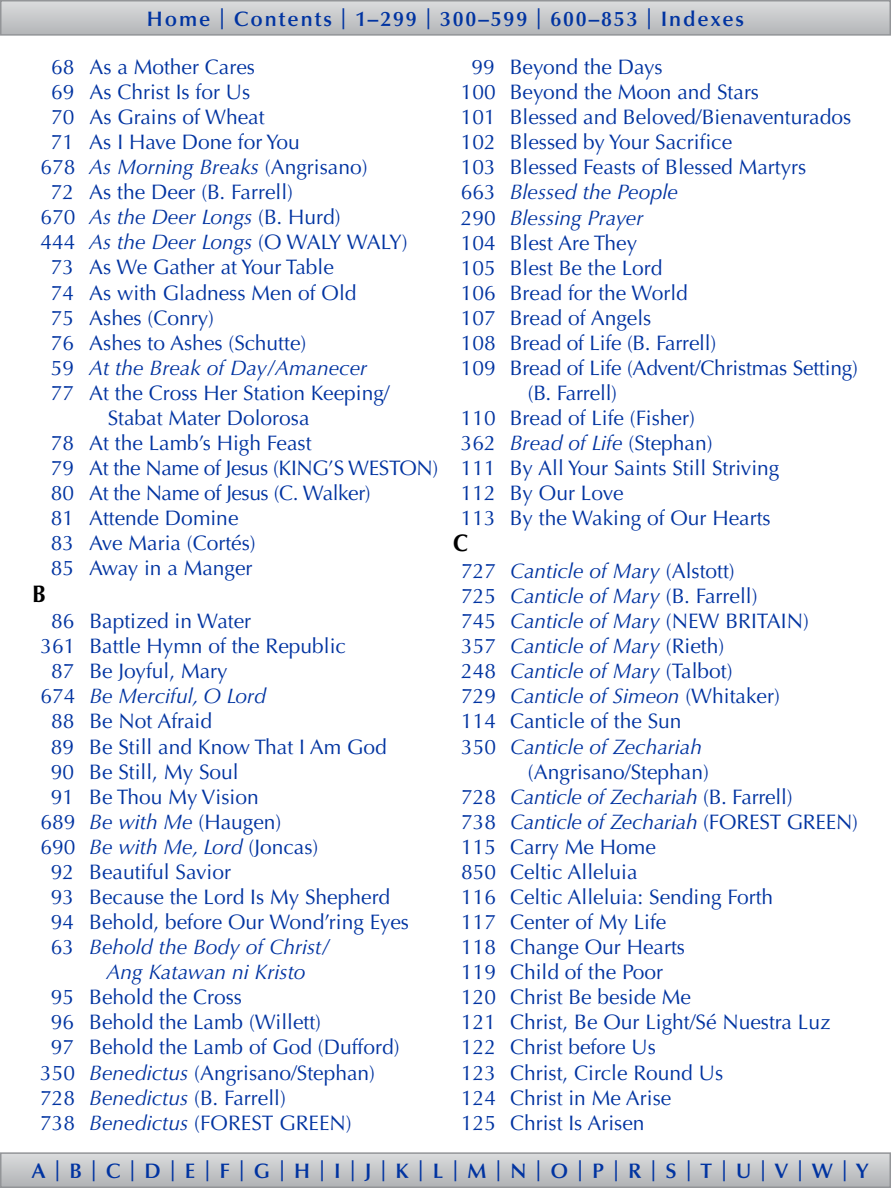
<style>
.page{position:relative;width:891px;height:1188px;background:#fff}
.page>*{position:absolute;margin:0;border:0;box-sizing:border-box;transform-origin:0 0}
.t1{font:700 24px "Optima LT Std";color:#000;scale:.94 1}
.t2{font:21px "Optima LT Std";color:#0033a1}
.t3{font:italic 21px "Optima LT Std";color:#0033a1}
.t4{font:600 21px "Optima LT Std";letter-spacing:.09em;color:#0033a1}
.t5{font:21px "Optima LT Std";letter-spacing:-.02em;color:#0033a1}
.t6{font:21px "Optima LT Std";letter-spacing:-.025em;color:#0033a1}
.s1{font-style:normal}
.s2{font-style:italic}
</style>
<div class="page">
<svg style="left:3px;top:3px;width:885px;height:30px;background:#c6c8ca"></svg>
<div style="left:0;top:0;width:891px;height:36px;border:2px solid #939598"></div>
<svg style="left:3px;top:1155px;width:885px;height:30px;background:#c5c7c9"></svg>
<div style="left:0;top:1152px;width:891px;height:36px;border:2px solid #939598"></div>
<p class="t4" style="left:147px;top:6px;width:599px">Home | Contents | 1–299 | 300–599 | 600–853 | Indexes</p>
<p class="t2" style="left:51px;top:55px;width:206px">68 As a Mother Cares</p>
<p class="t2" style="left:51px;top:80px;width:201px">69 As Christ Is for Us</p>
<p class="t2" style="left:51px;top:105px;width:215px">70 As Grains of Wheat</p>
<p class="t2" style="left:51px;top:130px;width:250px">71 As I Have Done for You</p>
<p class="t3" style="left:40px;top:155px;width:329px"><span class="s1">678</span> As Morning Breaks <span class="s1">(Angrisano)</span></p>
<p class="t2" style="left:51px;top:180px;width:244px">72 As the Deer (B. Farrell)</p>
<p class="t3" style="left:40px;top:205px;width:302px"><span class="s1">670</span> As the Deer Longs <span class="s1">(B. Hurd)</span></p>
<p class="t6" style="left:40px;top:230px;width:369px">444 <span class="s2">As the Deer Longs</span> (O WALY WALY)</p>
<p class="t2" style="left:51px;top:255px;width:284px">73 As We Gather at Your Table</p>
<p class="t2" style="left:51px;top:280px;width:307px">74 As with Gladness Men of Old</p>
<p class="t2" style="left:51px;top:305px;width:165px">75 Ashes (Conry)</p>
<p class="t2" style="left:51px;top:330px;width:257px">76 Ashes to Ashes (Schutte)</p>
<p class="t3" style="left:51px;top:355px;width:318px"><span class="s1">59</span> At the Break of Day/Amanecer</p>
<p class="t2" style="left:51px;top:381px;width:340px">77 At the Cross Her Station Keeping/</p>
<p class="t2" style="left:108px;top:406px;width:203px">Stabat Mater Dolorosa</p>
<p class="t2" style="left:51px;top:431px;width:262px">78 At the Lamb’s High Feast</p>
<p class="t5" style="left:51px;top:456px;width:389px">79 At the Name of Jesus (KING’S WESTON)</p>
<p class="t5" style="left:51px;top:481px;width:321px">80 At the Name of Jesus (C. Walker)</p>
<p class="t2" style="left:51px;top:506px;width:189px">81 Attende Domine</p>
<p class="t2" style="left:51px;top:531px;width:206px">83 Ave Maria (Cortés)</p>
<p class="t2" style="left:51px;top:556px;width:203px">85 Away in a Manger</p>
<p class="t1" style="left:32px;top:580px;width:16px">B</p>
<p class="t2" style="left:51px;top:609px;width:202px">86 Baptized in Water</p>
<p class="t2" style="left:40px;top:634px;width:307px">361 Battle Hymn of the Republic</p>
<p class="t2" style="left:51px;top:659px;width:178px">87 Be Joyful, Mary</p>
<p class="t3" style="left:40px;top:684px;width:227px"><span class="s1">674</span> Be Merciful, O Lord</p>
<p class="t2" style="left:51px;top:709px;width:163px">88 Be Not Afraid</p>
<p class="t2" style="left:51px;top:734px;width:337px">89 Be Still and Know That I Am God</p>
<p class="t2" style="left:51px;top:759px;width:189px">90 Be Still, My Soul</p>
<p class="t2" style="left:51px;top:784px;width:209px">91 Be Thou My Vision</p>
<p class="t2" style="left:40px;top:809px;width:243px">689 <span class="s2">Be with Me</span> (Haugen)</p>
<p class="t3" style="left:40px;top:834px;width:280px"><span class="s1">690</span> Be with Me, Lord <span class="s1">(Joncas)</span></p>
<p class="t2" style="left:51px;top:860px;width:182px">92 Beautiful Savior</p>
<p class="t2" style="left:51px;top:885px;width:341px">93 Because the Lord Is My Shepherd</p>
<p class="t2" style="left:51px;top:910px;width:360px">94 Behold, before Our Wond’ring Eyes</p>
<p class="t3" style="left:51px;top:935px;width:280px"><span class="s1">63</span> Behold the Body of Christ/</p>
<p class="t3" style="left:106px;top:960px;width:201px">Ang Katawan ni Kristo</p>
<p class="t2" style="left:51px;top:985px;width:193px">95 Behold the Cross</p>
<p class="t2" style="left:51px;top:1010px;width:272px">96 Behold the Lamb (Willett)</p>
<p class="t2" style="left:51px;top:1035px;width:350px">97 Behold the Lamb of God (Dufford)</p>
<p class="t2" style="left:40px;top:1060px;width:336px">350 <span class="s2">Benedictus</span> (Angrisano/Stephan)</p>
<p class="t2" style="left:40px;top:1085px;width:247px">728 <span class="s2">Benedictus</span> (B. Farrell)</p>
<p class="t2" style="left:40px;top:1110px;width:313px">738 <span class="s2">Benedictus</span> (FOREST GREEN)</p>
<p class="t2" style="left:471px;top:55px;width:193px">99 Beyond the Days</p>
<p class="t2" style="left:461px;top:80px;width:300px">100 Beyond the Moon and Stars</p>
<p class="t2" style="left:461px;top:105px;width:392px">101 Blessed and Beloved/Bienaventurados</p>
<p class="t2" style="left:461px;top:130px;width:273px">102 Blessed by Your Sacrifice</p>
<p class="t2" style="left:461px;top:155px;width:347px">103 Blessed Feasts of Blessed Martyrs</p>
<p class="t3" style="left:461px;top:180px;width:219px"><span class="s1">663</span> Blessed the People</p>
<p class="t3" style="left:461px;top:205px;width:184px"><span class="s1">290</span> Blessing Prayer</p>
<p class="t2" style="left:461px;top:230px;width:178px">104 Blest Are They</p>
<p class="t2" style="left:461px;top:255px;width:203px">105 Blest Be the Lord</p>
<p class="t2" style="left:461px;top:280px;width:229px">106 Bread for the World</p>
<p class="t2" style="left:461px;top:305px;width:192px">107 Bread of Angels</p>
<p class="t2" style="left:461px;top:331px;width:257px">108 Bread of Life (B. Farrell)</p>
<p class="t2" style="left:461px;top:356px;width:399px">109 Bread of Life (Advent/Christmas Setting)</p>
<p class="t2" style="left:528px;top:381px;width:91px">(B. Farrell)</p>
<p class="t2" style="left:461px;top:406px;width:236px">110 Bread of Life (Fisher)</p>
<p class="t2" style="left:461px;top:431px;width:253px">362 <span class="s2">Bread of Life</span> (Stephan)</p>
<p class="t2" style="left:461px;top:456px;width:320px">111 By All Your Saints Still Striving</p>
<p class="t2" style="left:461px;top:481px;width:164px">112 By Our Love</p>
<p class="t2" style="left:461px;top:506px;width:311px">113 By the Waking of Our Hearts</p>
<p class="t1" style="left:453px;top:529px;width:18px">C</p>
<p class="t3" style="left:461px;top:559px;width:275px"><span class="s1">727</span> Canticle of Mary <span class="s1">(Alstott)</span></p>
<p class="t2" style="left:461px;top:584px;width:298px">725 <span class="s2">Canticle of Mary</span> (B. Farrell)</p>
<p class="t2" style="left:461px;top:609px;width:349px">745 <span class="s2">Canticle of Mary</span> (NEW BRITAIN)</p>
<p class="t3" style="left:461px;top:634px;width:265px"><span class="s1">357</span> Canticle of Mary <span class="s1">(Rieth)</span></p>
<p class="t3" style="left:461px;top:659px;width:273px"><span class="s1">248</span> Canticle of Mary <span class="s1">(Talbot)</span></p>
<p class="t3" style="left:461px;top:684px;width:320px"><span class="s1">729</span> Canticle of Simeon <span class="s1">(Whitaker)</span></p>
<p class="t2" style="left:461px;top:709px;width:222px">114 Canticle of the Sun</p>
<p class="t3" style="left:461px;top:734px;width:243px"><span class="s1">350</span> Canticle of Zechariah</p>
<p class="t2" style="left:528px;top:759px;width:182px">(Angrisano/Stephan)</p>
<p class="t3" style="left:461px;top:784px;width:333px"><span class="s1">728</span> Canticle of Zechariah <span class="s1">(B. Farrell)</span></p>
<p class="t3" style="left:461px;top:809px;width:399px"><span class="s1">738</span> Canticle of Zechariah <span class="s1">(FOREST GREEN)</span></p>
<p class="t2" style="left:461px;top:835px;width:196px">115 Carry Me Home</p>
<p class="t2" style="left:461px;top:860px;width:178px">850 Celtic Alleluia</p>
<p class="t2" style="left:461px;top:885px;width:314px">116 Celtic Alleluia: Sending Forth</p>
<p class="t2" style="left:461px;top:910px;width:207px">117 Center of My Life</p>
<p class="t2" style="left:461px;top:935px;width:225px">118 Change Our Hearts</p>
<p class="t2" style="left:461px;top:960px;width:204px">119 Child of the Poor</p>
<p class="t2" style="left:461px;top:985px;width:231px">120 Christ Be beside Me</p>
<p class="t2" style="left:461px;top:1010px;width:371px">121 Christ, Be Our Light/Sé Nuestra Luz</p>
<p class="t2" style="left:461px;top:1035px;width:196px">122 Christ before Us</p>
<p class="t2" style="left:461px;top:1060px;width:264px">123 Christ, Circle Round Us</p>
<p class="t2" style="left:461px;top:1085px;width:212px">124 Christ in Me Arise</p>
<p class="t2" style="left:461px;top:1110px;width:185px">125 Christ Is Arisen</p>
<p class="t4" style="left:32px;top:1159px;width:838px">A|B|C|D|E|F|G|H|I|J|K|L|M|N|O|P|R|S|T|U|V|W|Y</p>
</div>
